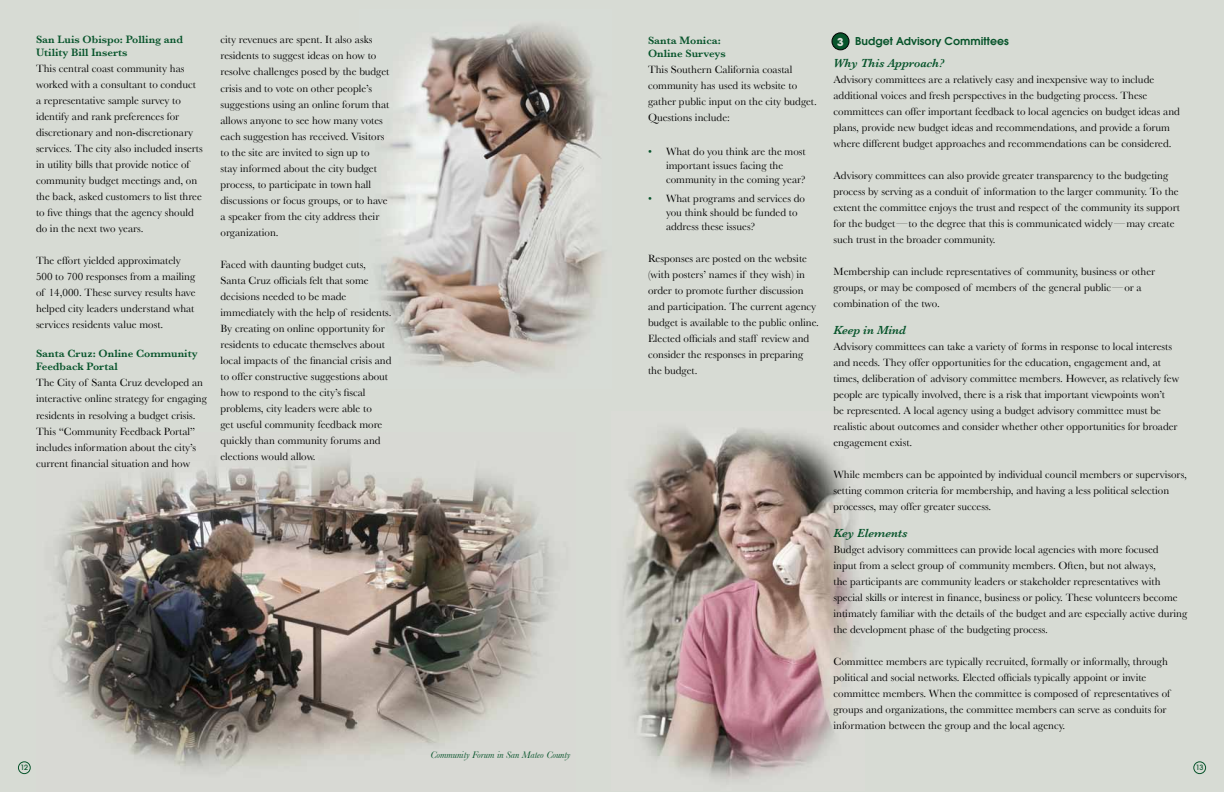
<style>
.page{position:relative;width:1224px;height:792px;background:#d7dbd4}
.page>*{position:absolute;margin:0;border:0;box-sizing:border-box;transform-origin:0 0}
.t1{font:italic 600 12px "Baskerville";color:#07542b}
.t2{font:600 12px "Avant Garde Gothic Itc T";color:#07542b}
.t3{font:700 12px "Avant Garde Gothic Itc T";color:#d7dbd4}
.t4{font:11px/16px "Baskerville";color:#000}
.t5{font:600 11px/13px "Baskerville";color:#07542b}
.t6{font:italic 10px "Baskerville";color:#07542b}
.t7{font:500 8px "Avant Garde Gothic Itc T";color:#07542b}
.s1{color:#07542b}
</style>
<div class="page">
<img style="left:53px;top:458px;width:501px;height:313px">
<div style="left:18px;top:761px;width:13px;height:13px;border:1px solid #07542b;border-radius:50%"></div>
<div style="left:1193px;top:761px;width:13px;height:13px;border:1px solid #07542b;border-radius:50%"></div>
<img style="left:378px;top:25px;width:225px;height:347px">
<img style="left:623px;top:428px;width:235px;height:354px">
<div style="left:832px;top:33px;width:17px;height:17px;background:#07542b;border-radius:50%"></div>
<div style="left:832px;top:32px;width:18px;height:18px;border:1px solid #000;border-radius:50%"></div>
<p class="t5" style="left:36px;top:33px;width:149px">San Luis Obispo: Polling and<br>Utility Bill Inserts</p>
<p class="t4" style="left:36px;top:61px;width:168px">This central coast community has worked with a consultant to conduct a representative sample survey to identify and rank preferences for discretionary and non-discretionary services. The city also included inserts in utility bills that provide notice of community budget meetings and, on the back, asked customers to list three to five things that the agency should do in the next two years.</p>
<p class="t4" style="left:36px;top:253px;width:161px">The effort yielded approximately 500 to 700 responses from a mailing of 14,000. These survey results have helped city leaders understand what services residents value most.</p>
<p class="t5" style="left:36px;top:347px;width:163px">Santa Cruz: Online Community<br>Feedback Portal</p>
<p class="t4" style="left:36px;top:375px;width:172px">The City of Santa Cruz developed an interactive online strategy for engaging residents in resolving a budget crisis.<br>This “Community Feedback Portal” includes information about the city’s current financial situation and how</p>
<p class="t4" style="left:221px;top:32px;width:171px">city revenues are spent. It also asks residents to suggest ideas on how to resolve challenges posed by the budget crisis and to vote on other people’s suggestions using an online forum that allows anyone to see how many votes each suggestion has received. Visitors to the site are invited to sign up to<br>stay informed about the city budget process, to participate in town hall discussions or focus groups, or to have a speaker from the city address their organization.</p>
<p class="t4" style="left:221px;top:256px;width:172px">Faced with daunting budget cuts, Santa Cruz officials felt that some decisions needed to be made immediately with the help of residents.<br>By creating on online opportunity for residents to educate themselves about local impacts of the financial crisis and to offer constructive suggestions about how to respond to the city’s fiscal problems, city leaders were able to<br>get useful community feedback more quickly than community forums and elections would allow.</p>
<p class="t6" style="left:430px;top:749px;width:142px">Community Forum in San Mateo County</p>
<p class="t5" style="left:648px;top:33px;width:79px">Santa Monica:<br>Online Surveys</p>
<p class="t4" style="left:648px;top:61px;width:170px">This Southern California coastal community has used its website to gather public input on the city budget.<br>Questions include:</p>
<p class="t4" style="left:666px;top:144px;width:141px;line-height:14px;text-indent:-18px"><span class="s1">•</span> What do you think are the most important issues facing the community in the coming year?</p>
<p class="t4" style="left:666px;top:191px;width:140px;line-height:14px;text-indent:-18px"><span class="s1">•</span> What programs and services do you think should be funded to address these issues?</p>
<p class="t4" style="left:648px;top:250px;width:172px">Responses are posted on the website (with posters’ names if they wish) in order to promote further discussion and participation. The current agency budget is available to the public online.<br>Elected officials and staff review and consider the responses in preparing the budget.</p>
<p class="t2" style="left:855px;top:34px;width:155px">Budget Advisory Committees</p>
<p class="t1" style="left:834px;top:56px;width:113px">Why This Approach?</p>
<p class="t4" style="left:834px;top:72px;width:348px">Advisory committees are a relatively easy and inexpensive way to include additional voices and fresh perspectives in the budgeting process. These committees can offer important feedback to local agencies on budget ideas and plans, provide new budget ideas and recommendations, and provide a forum where different budget approaches and recommendations can be considered.</p>
<p class="t4" style="left:834px;top:168px;width:348px">Advisory committees can also provide greater transparency to the budgeting process by serving as a conduit of information to the larger community. To the extent the committee enjoys the trust and respect of the community its support for the budget—to the degree that this is communicated widely—may create such trust in the broader community.</p>
<p class="t4" style="left:834px;top:264px;width:323px">Membership can include representatives of community, business or other groups, or may be composed of members of the general public—or a combination of the two.</p>
<p class="t1" style="left:834px;top:323px;width:74px">Keep in Mind</p>
<p class="t4" style="left:834px;top:339px;width:347px">Advisory committees can take a variety of forms in response to local interests and needs. They offer opportunities for the education, engagement and, at times, deliberation of advisory committee members. However, as relatively few people are typically involved, there is a risk that important viewpoints won’t<br>be represented. A local agency using a budget advisory committee must be realistic about outcomes and consider whether other opportunities for broader engagement exist.</p>
<p class="t4" style="left:834px;top:467px;width:355px">While members can be appointed by individual council members or supervisors, setting common criteria for membership, and having a less political selection processes, may offer greater success.</p>
<p class="t1" style="left:834px;top:526px;width:76px">Key Elements</p>
<p class="t4" style="left:834px;top:542px;width:355px">Budget advisory committees can provide local agencies with more focused<br>input from a select group of community members. Often, but not always,<br>the participants are community leaders or stakeholder representatives with special skills or interest in finance, business or policy. These volunteers become intimately familiar with the details of the budget and are especially active during the development phase of the budgeting process.</p>
<p class="t4" style="left:834px;top:654px;width:338px">Committee members are typically recruited, formally or informally, through political and social networks. Elected officials typically appoint or invite committee members. When the committee is composed of representatives of groups and organizations, the committee members can serve as conduits for information between the group and the local agency.</p>
<p class="t3" style="left:837px;top:35px;width:8px">3</p>
<p class="t7" style="left:21px;top:763px;width:9px">12</p>
<p class="t7" style="left:1196px;top:763px;width:9px">13</p>
</div>
